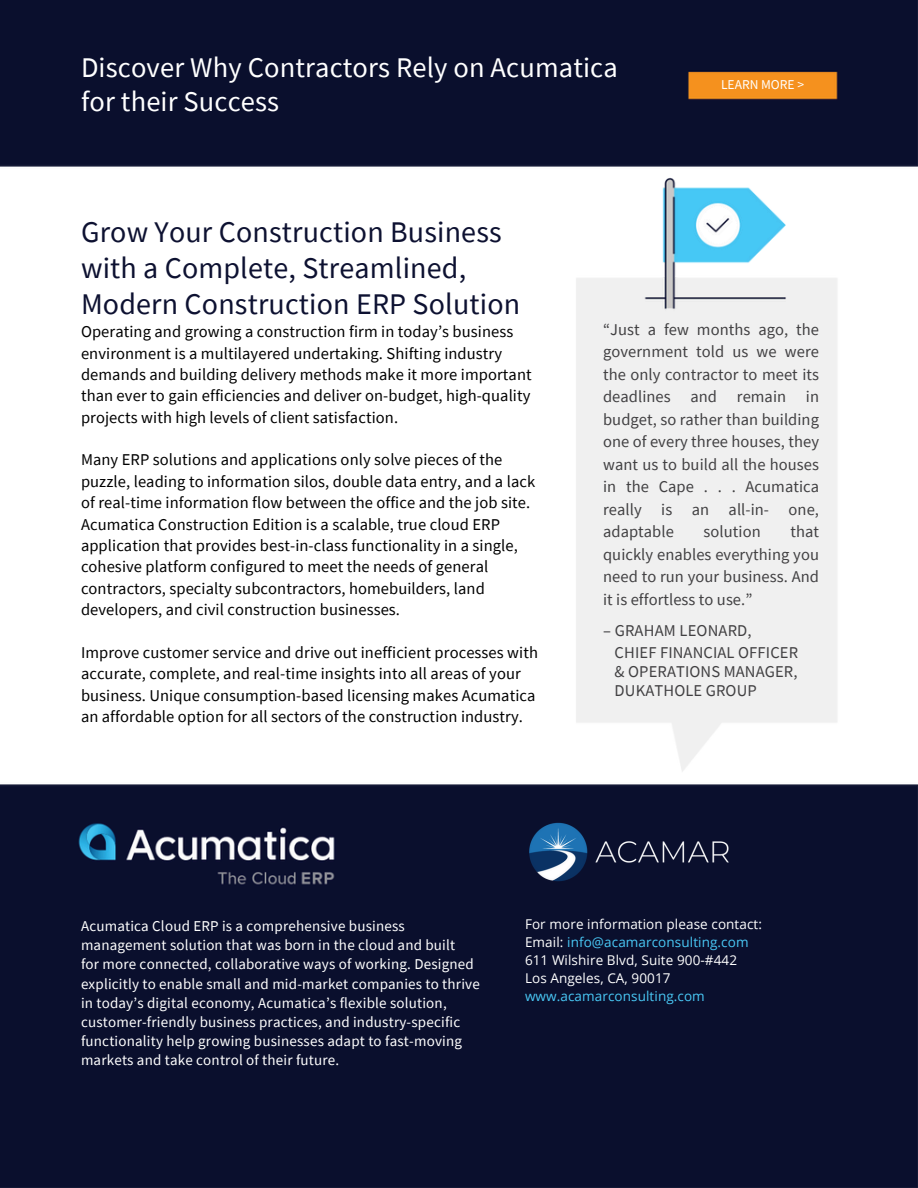
<style>
.page{position:relative;width:918px;height:1188px;background:#fff}
.page>*{position:absolute;margin:0;border:0;box-sizing:border-box;transform-origin:0 0}
.t1{font:30px/36px "Source Sans Pro";letter-spacing:.005em;color:#0d1131}
.t2{font:28.5px/33.8px "Source Sans Pro";letter-spacing:.005em;color:#fff}
.t3{font:16.5px/21.3px "Source Sans Pro";letter-spacing:.005em;color:#000}
.t4{font:16.5px/22.5px "Source Sans Pro";letter-spacing:.005em;color:#414042;text-align:justify}
.t5{font:15px/19.2px "Source Sans Pro";letter-spacing:.015em;color:#fff}
.t6{font:13.5px "Open Sans";letter-spacing:.01em;color:#fff}
.t7{font:13.5px "Open Sans";letter-spacing:.005em;color:#49c8f5}
.t8{font:13.5px "Source Sans Pro";color:#fff}
.s1{color:#fff}
</style>
<div class="page">
<img style="left:0;top:0;width:918px;height:1188px">
<img style="left:525px;top:819px;width:216px;height:66px">
<h3 class="t2" style="left:81px;top:50px;width:538px">Discover Why Contractors Rely on Acumatica for their Success</h3>
<h2 class="t8" style="left:721px;top:76px;width:85px">LEARN MORE &gt;</h2>
<p class="t1" style="left:81px;top:213px;width:441px">Grow Your Construction Business with a Complete, Streamlined,<br>Modern Construction ERP Solution</p>
<p class="t3" style="left:81px;top:321px;width:452px">Operating and growing a construction firm in today’s business environment is a multilayered undertaking. Shifting industry demands and building delivery methods make it more important than ever to gain efficiencies and deliver on-budget, high-quality projects with high levels of client satisfaction.</p>
<h1 class="t3" style="left:81px;top:449px;width:456px">Many ERP solutions and applications only solve pieces of the puzzle, leading to information silos, double data entry, and a lack of real-time information flow between the office and the job site.<br>Acumatica Construction Edition is a scalable, true cloud ERP application that provides best-in-class functionality in a single, cohesive platform configured to meet the needs of general contractors, specialty subcontractors, homebuilders, land</h1>
<h4 class="t3" style="left:81px;top:599px;width:321px">developers, and civil construction businesses.</h4>
<h4 class="t3" style="left:81px;top:641px;width:459px">Improve customer service and drive out inefficient processes with accurate, complete, and real-time insights into all areas of your business. Unique consumption-based licensing makes Acumatica an affordable option for all sectors of the construction industry.</h4>
<h3 class="t4" style="left:603px;top:317px;width:217px">“Just a few months ago, the government told us we were the only contractor to meet its deadlines and remain in budget, so rather than building one of every three houses, they want us to build all the houses in the Cape . . . Acumatica really is an all-in- one, adaptable</h3>
<h3 class="t4" style="left:603px;top:520px;width:217px;text-indent:187px">that quickly enables everything you need to run your business. And it is effortless to use.”</h3>
<h3 class="t4" style="left:603px;top:619px;width:150px">– GRAHAM LEONARD,</h3>
<h3 class="t4" style="left:615px;top:643px;width:185px;line-height:19.2px">CHIEF FINANCIAL OFFICER &amp; OPERATIONS MANAGER,</h3>
<h3 class="t4" style="left:615px;top:679px;width:144px">DUKATHOLE GROUP</h3>
<h3 class="t4" style="left:704px;top:520px;width:59px">solution</h3>
<h3 class="t5" style="left:81px;top:916px;width:400px">Acumatica Cloud ERP is a comprehensive business management solution that was born in the cloud and built<br>for more connected, collaborative ways of working. Designed explicitly to enable small and mid-market companies to thrive in today’s digital economy, Acumatica’s flexible solution, customer-friendly business practices, and industry-specific functionality help growing businesses adapt to fast-moving markets and take control of their future.</h3>
<p class="t6" style="left:525px;top:915px;width:239px">For more information please contact:</p>
<p class="t7" style="left:525px;top:933px;width:225px"><span class="s1">Email:</span> info@acamarconsulting.com</p>
<p class="t6" style="left:525px;top:951px;width:214px">611 Wilshire Blvd, Suite 900-#442</p>
<p class="t6" style="left:525px;top:969px;width:147px">Los Angeles, CA, 90017</p>
<p class="t7" style="left:525px;top:987px;width:181px">www.acamarconsulting.com</p>
</div>
